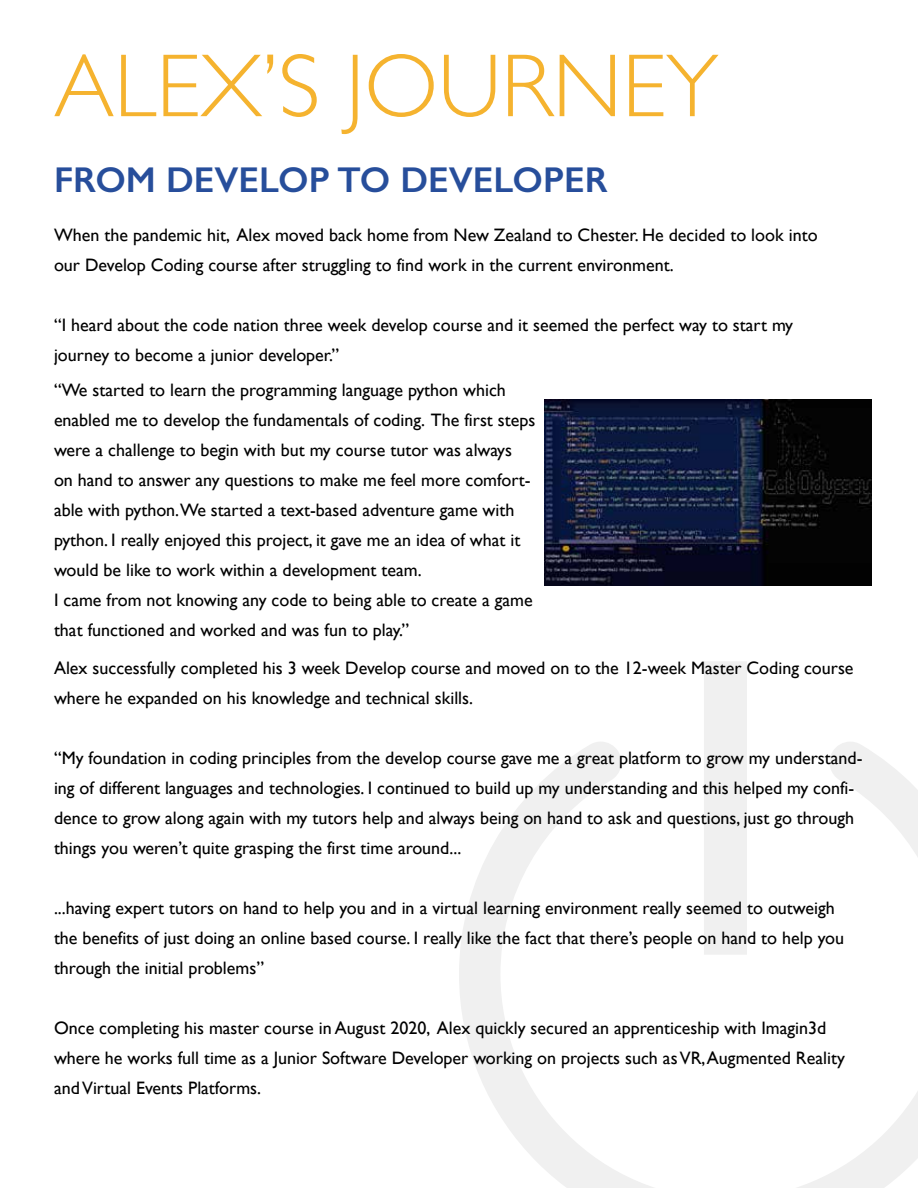
<style>
.page{position:relative;width:918px;height:1188px;background:#fff}
.page>*{position:absolute;margin:0;border:0;box-sizing:border-box;transform-origin:0 0}
.t1{font:300 90px "Gill Sans";color:#f5b32f}
.t2{font:600 36px "Gill Sans";color:#274e9b}
.t3{font:18px/30px "Gill Sans";color:#000}
</style>
<div class="page">
<div style="left:704px;top:661px;width:43px;height:294px;background:#f0f0f0"></div>
<svg style="left:459px;top:742px;width:459px;height:446px"></svg>
<img style="left:544px;top:399px;width:328px;height:186px">
<h1 class="t1" style="left:54px;top:16px;width:666px">ALEX’S JOURNEY</h1>
<h2 class="t2" style="left:54px;top:158px;width:555px">FROM DEVELOP TO DEVELOPER</h2>
<p class="t3" style="left:54px;top:220px;width:765px">When the pandemic hit, Alex moved back home from New Zealand to Chester. He decided to look into our Develop Coding course after struggling to find work in the current environment.</p>
<p class="t3" style="left:54px;top:310px;width:741px">“I heard about the code nation three week develop course and it seemed the perfect way to start my journey to become a junior developer.”</p>
<p class="t3" style="left:54px;top:375px;width:483px">“We started to learn the programming language python which enabled me to develop the fundamentals of coding. The first steps were a challenge to begin with but my course tutor was always on hand to answer any questions to make me feel more comfort&shy;able with python.We started a text-based adventure game with python. I really enjoyed this project, it gave me an idea of what it would be like to work within a development team.<br>I came from not knowing any code to being able to create a game that functioned and worked and was fun to play.”</p>
<p class="t3" style="left:54px;top:653px;width:801px">Alex successfully completed his 3 week Develop course and moved on to the 12-week Master Coding course where he expanded on his knowledge and technical skills.</p>
<p class="t3" style="left:54px;top:743px;width:810px">“My foundation in coding principles from the develop course gave me a great platform to grow my understand&shy;ing of different languages and technologies. I continued to build up my understanding and this helped my confi&shy;dence to grow along again with my tutors help and always being on hand to ask and questions, just go through things you weren’t quite grasping the first time around...</p>
<p class="t3" style="left:54px;top:893px;width:792px">...having expert tutors on hand to help you and in a virtual learning environment really seemed to outweigh the benefits of just doing an online based course. I really like the fact that there’s people on hand to help you through the initial problems”</p>
<p class="t3" style="left:54px;top:1013px;width:792px">Once completing his master course in August 2020, Alex quickly secured an apprenticeship with Imagin3d where he works full time as a Junior Software Developer working on projects such as VR, Augmented Reality and Virtual Events Platforms.</p>
</div>
